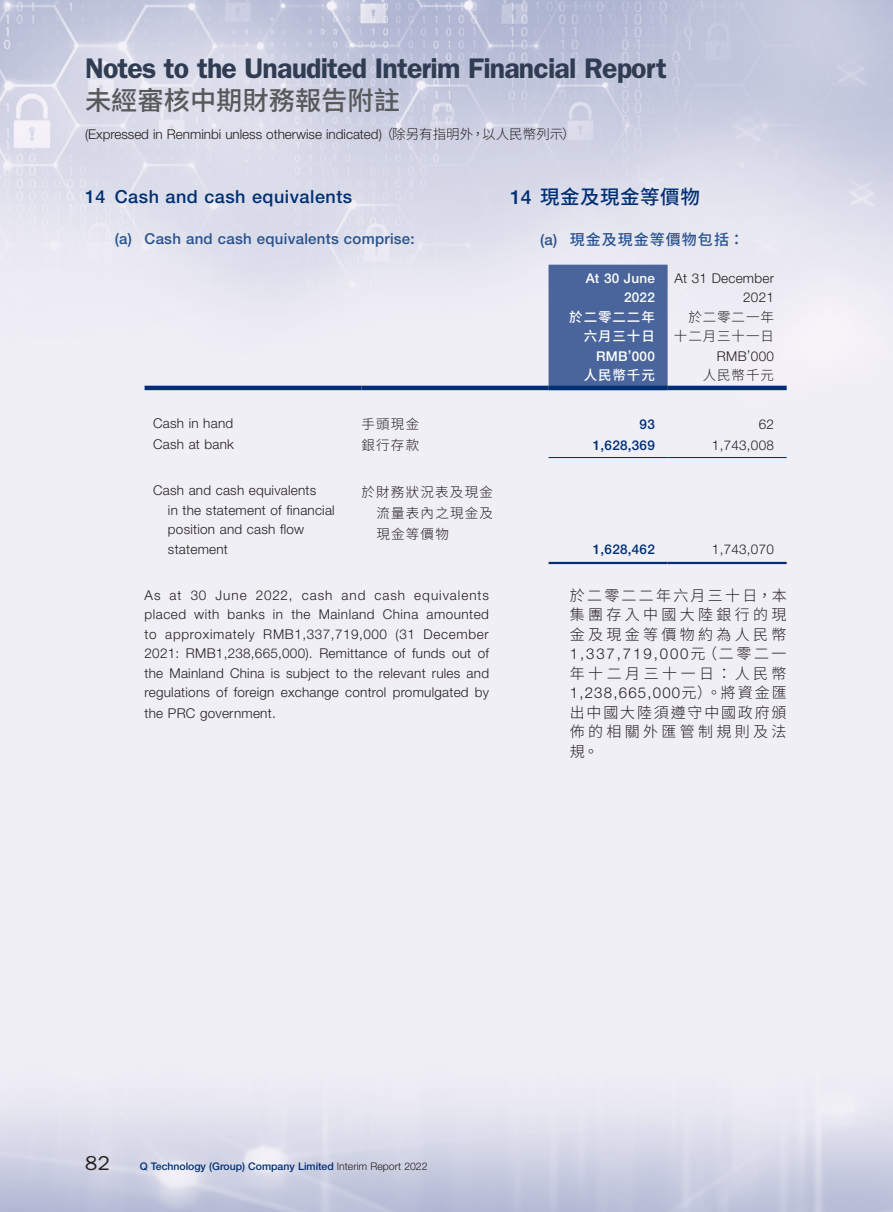
<style>
.page{position:relative;width:893px;height:1212px;background:#fff}
.page>*{position:absolute;margin:0;border:0;box-sizing:border-box;transform-origin:0 0}
.t1{font:600 28.5px "ITC Franklin Gothic Std";letter-spacing:-.03em;color:#303c52}
.t2{font:500 26.25px "Source Han Sans TC";color:#57585a}
.t3{font:20.25px "ITC Franklin Gothic Std";color:#231f20}
.C_Heading_1{font:500 19.5px "Source Han Sans TC";letter-spacing:.03em;color:#002f73}
.Heading_1{font:500 18px "Helvetica Neue LT Std";letter-spacing:.03em;color:#002f73}
.C_Body_Text{font:300 15px/19.5px "Source Han Sans TC";letter-spacing:.225em;color:#231f20;text-align:justify}
.Heading_2{font:500 15px "Helvetica Neue LT Std";letter-spacing:.02em;color:#29528e}
.C_Heading_2{font:500 15px "Source Han Sans TC";letter-spacing:.07em;color:#29528e}
.Body_Text{font:300 13.5px/19.5px "Helvetica Neue LT Std";letter-spacing:.02em;color:#231f20}
.Body_Text-2{font:300 13.5px "Helvetica Neue LT Std";color:#231f20}
.C_Body_Text-2{font:300 13.5px/21px "Source Han Sans TC";letter-spacing:.095em;color:#231f20;text-align:justify}
.Body_Text-3{font:500 13.5px "Helvetica Neue LT Std";letter-spacing:.02em;color:#002f73}
.Body_Text-4{font:500 13.5px "Helvetica Neue LT Std";letter-spacing:.02em;color:#fff}
.Body_Text-5{font:300 13.5px "Source Han Sans TC";letter-spacing:.07em;color:#231f20}
.Body_Text-6{font:500 13.5px "Source Han Sans TC";letter-spacing:.07em;color:#fff}
.t4{font:500 10.5px "Helvetica Neue LT Std";color:#002f73}
.s1{font-family:"Source Han Sans TC"}
.s2{font-family:"Helvetica Neue LT Std"}
.s3{font-weight:300;color:#231f20}
</style>
<div class="page">
<img style="left:0;top:0;width:893px;height:1212px">
<div style="left:549px;top:265px;width:119px;height:121px;background:#4a659c"></div>
<hr style="left:145px;top:386px;width:216px;height:4px;background:#002f73">
<hr style="left:361px;top:386px;width:188px;height:4px;background:#002f73">
<hr style="left:549px;top:386px;width:119px;height:4px;background:#002f73">
<hr style="left:668px;top:386px;width:119px;height:4px;background:#002f73">
<hr style="left:549px;top:457px;width:119px;height:1px;background:#002f73">
<hr style="left:668px;top:457px;width:119px;height:1px;background:#002f73">
<hr style="left:549px;top:562px;width:119px;height:2px;background:#002f73">
<hr style="left:668px;top:562px;width:119px;height:2px;background:#002f73">
<h1 class="t1" style="left:85px;top:52px;width:583px">Notes to the Unaudited Interim Financial Report</h1>
<h2 class="t2" style="left:85px;top:86px;width:316px">未經審核中期財務報告附註</h2>
<p class="Body_Text-2" style="left:85px;top:126px;width:492px">(Expressed in Renminbi unless otherwise indicated) <span class="s1">（除另有指明外，以人民幣列示）</span></p>
<p class="Heading_1" style="left:85px;top:186px;width:269px">14 Cash and cash equivalents</p>
<p class="Heading_2" style="left:115px;top:229px;width:301px">(a) Cash and cash equivalents comprise:</p>
<p class="C_Heading_1" style="left:510px;top:186px;width:191px"><span class="s2">14</span> 現金及現金等價物</p>
<p class="C_Heading_2" style="left:540px;top:231px;width:206px"><span class="s2">(a)</span> 現金及現金等價物包括：</p>
<p class="Body_Text-4" style="left:586px;top:270px;width:71px">At 30 June</p>
<p class="Body_Text-4" style="left:624px;top:289px;width:32px">2022</p>
<p class="Body_Text-6" style="left:569px;top:309px;width:87px">於二零二二年</p>
<p class="Body_Text-6" style="left:584px;top:328px;width:73px">六月三十日</p>
<p class="Body_Text" style="left:674px;top:268px;width:101px">At 31 December</p>
<p class="Body_Text" style="left:743px;top:287px;width:32px">2021</p>
<p class="Body_Text-5" style="left:688px;top:309px;width:87px">於二零二一年</p>
<p class="Body_Text-5" style="left:674px;top:328px;width:102px">十二月三十一日</p>
<p class="Body_Text-4" style="left:596px;top:348px;width:60px">RMB’000</p>
<p class="Body_Text" style="left:717px;top:346px;width:58px">RMB’000</p>
<p class="Body_Text-6" style="left:584px;top:367px;width:73px">人民幣千元</p>
<p class="Body_Text-5" style="left:703px;top:367px;width:73px">人民幣千元</p>
<p class="Body_Text" style="left:153px;top:413px;width:82px">Cash in hand</p>
<p class="C_Body_Text-2" style="left:361px;top:414px;width:59px">手頭現金</p>
<p class="Body_Text-3" style="left:640px;top:416px;width:17px">93</p>
<p class="Body_Text" style="left:759px;top:414px;width:17px">62</p>
<p class="Body_Text" style="left:153px;top:434px;width:82px">Cash at bank</p>
<p class="C_Body_Text-2" style="left:361px;top:435px;width:59px">銀行存款</p>
<p class="Body_Text-3" style="left:593px;top:437px;width:63px">1,628,369</p>
<p class="Body_Text" style="left:712px;top:435px;width:63px">1,743,008</p>
<p class="Body_Text" style="left:168px;top:481px;width:168px;text-indent:-15px">Cash and cash equivalents<br>in the statement of financial position and cash flow statement</p>
<p class="C_Body_Text-2" style="left:376px;top:482px;width:118px;text-indent:-15px">於財務狀況表及現金流量表內之現金及現金等價物</p>
<p class="Body_Text-3" style="left:593px;top:541px;width:63px">1,628,462</p>
<p class="Body_Text" style="left:712px;top:539px;width:63px">1,743,070</p>
<p class="Body_Text" style="left:145px;top:585px;width:346px;text-align:justify">As at 30 June 2022, cash and cash equivalents placed with banks in the Mainland China amounted to approximately RMB1,337,719,000 (31 December 2021: RMB1,238,665,000). Remittance of funds out of the Mainland China is subject to the relevant rules and regulations of foreign exchange control promulgated by</p>
<p class="Body_Text" style="left:145px;top:703px;width:133px">the PRC government.</p>
<p class="C_Body_Text" style="left:570px;top:586px;width:218px">於二零二二年六月三十日，本集團存入中國大陸銀行的現金及現金等價物約為人民幣<span class="s2">1,337,719,000</span>元（二零二一年十二月三十一日：人民幣<span class="s2">1,238,665,000</span>元）。將資金匯出中國大陸須遵守中國政府頒佈的相關外匯管制規則及法規。</p>
<h3 class="t3" style="left:85px;top:1151px;width:26px">82</h3>
<p class="t4" style="left:140px;top:1160px;width:289px">Q Technology (Group) Company Limited <span class="s3">Interim Report 2022</span></p>
</div>
